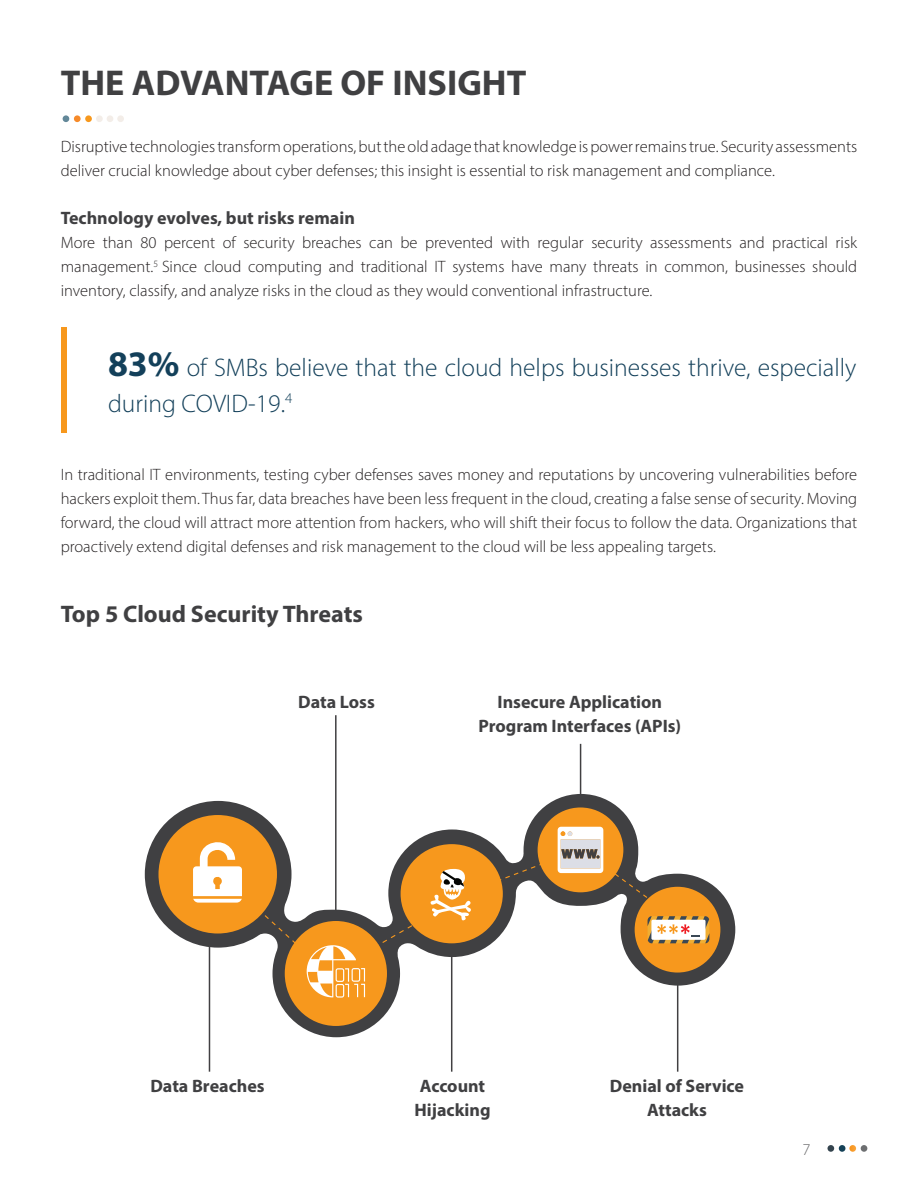
<style>
.page{position:relative;width:918px;height:1188px;background:#fff}
.page>*{position:absolute;margin:0;border:0;box-sizing:border-box;transform-origin:0 0}
.Header1{font:700 36px "Myriad Pro";color:#404042}
.call_out{font:300 25.5px/36px "Myriad Pro";color:#13405a}
.Graphic_title{font:700 24px "Myriad Pro";color:#404042}
.subtitle{font:700 18px/24px "Myriad Pro";color:#404042;text-align:center}
.Body_copy{font:300 16.5px/24px "Myriad Pro";color:#231f20;text-align:justify}
.t1{font:300 16.5px "Myriad Pro";color:#666668}
.s1{font-weight:700;font-size:36px}
</style>
<div class="page">
<svg style="left:849px;top:1145px;width:7px;height:7px"></svg>
<div style="left:861px;top:1145px;width:6px;height:7px;background:#6d6f71;border-radius:50%"></div>
<div style="left:827px;top:1145px;width:7px;height:7px;background:#34444e;border-radius:50%"></div>
<div style="left:839px;top:1145px;width:7px;height:7px;background:#144157;border-radius:50%"></div>
<svg style="left:145px;top:794px;width:590px;height:243px"></svg>
<div style="left:158px;top:815px;width:119px;height:119px;background:#f7981d;border-radius:50%"></div>
<div style="left:285px;top:921px;width:102px;height:105px;background:#f7981d;border-radius:50%"></div>
<div style="left:401px;top:844px;width:102px;height:99px;background:#f7981d;border-radius:50%"></div>
<div style="left:538px;top:807px;width:85px;height:85px;background:#f7981d;border-radius:50%"></div>
<div style="left:635px;top:887px;width:85px;height:86px;background:#f7981d;border-radius:50%"></div>
<svg style="left:193px;top:842px;width:49px;height:61px"></svg>
<hr style="left:209px;top:943px;width:1px;height:129px;background:#414042">
<svg style="left:373px;top:919px;width:49px;height:30px"></svg>
<svg style="left:495px;top:862px;width:50px;height:21px"></svg>
<hr style="left:335px;top:715px;width:2px;height:201px;background:#414042">
<svg style="left:257px;top:908px;width:108px;height:90px"></svg>
<hr style="left:451px;top:950px;width:1px;height:122px;background:#414042">
<svg style="left:431px;top:869px;width:40px;height:52px"></svg>
<hr style="left:580px;top:744px;width:1px;height:57px;background:#414042">
<svg style="left:558px;top:827px;width:98px;height:77px"></svg>
<hr style="left:677px;top:980px;width:1px;height:92px;background:#414042">
<svg style="left:648px;top:916px;width:61px;height:27px;background:#dbc7ab"></svg>
<div style="left:62px;top:327px;width:5px;height:106px;background:#f7981d"></div>
<div style="left:96px;top:115px;width:7px;height:7px;background:#f3ede8;border-radius:50%"></div>
<div style="left:107px;top:115px;width:6px;height:7px;background:#f3ede8;border-radius:50%"></div>
<div style="left:117px;top:115px;width:7px;height:7px;background:#f3ede8;border-radius:50%"></div>
<div style="left:63px;top:115px;width:6px;height:7px;background:#638899;border-radius:50%"></div>
<div style="left:74px;top:115px;width:7px;height:7px;background:#f68a29;border-radius:50%"></div>
<div style="left:85px;top:115px;width:7px;height:7px;background:#f7981d;border-radius:50%"></div>
<p class="Header1" style="left:61px;top:59px;width:467px">THE ADVANTAGE OF INSIGHT</p>
<p class="Body_copy" style="left:61px;top:135px;width:798px">Disruptive technologies transform operations, but the old adage that knowledge is power remains true. Security assessments deliver crucial knowledge about cyber defenses; this insight is essential to risk management and compliance.</p>
<p class="subtitle" style="left:61px;top:206px;width:296px">Technology evolves, but risks remain</p>
<p class="Body_copy" style="left:61px;top:231px;width:798px">More than 80 percent of security breaches can be prevented with regular security assessments and practical risk management.<sup>5</sup> Since cloud computing and traditional IT systems have many threats in common, businesses should inventory, classify, and analyze risks in the cloud as they would conventional infrastructure.</p>
<p class="call_out" style="left:108px;top:349px;width:750px"><span class="s1">83%</span> of SMBs believe that the cloud helps businesses thrive, especially during COVID-19.<sup>4</sup></p>
<p class="Body_copy" style="left:61px;top:462px;width:798px">In traditional IT environments, testing cyber defenses saves money and reputations by uncovering vulnerabilities before hackers exploit them. Thus far, data breaches have been less frequent in the cloud, creating a false sense of security. Moving forward, the cloud will attract more attention from hackers, who will shift their focus to follow the data. Organizations that proactively extend digital defenses and risk management to the cloud will be less appealing targets.</p>
<p class="Graphic_title" style="left:61px;top:598px;width:304px">Top 5 Cloud Security Threats</p>
<p class="subtitle" style="left:298px;top:689px;width:78px">Data Loss</p>
<p class="subtitle" style="left:478px;top:689px;width:204px">Insecure Application<br>Program Interfaces (APIs)</p>
<p class="subtitle" style="left:150px;top:1073px;width:116px">Data Breaches</p>
<p class="subtitle" style="left:414px;top:1073px;width:78px">Account<br>Hijacking</p>
<p class="subtitle" style="left:610px;top:1073px;width:136px">Denial of Service<br>Attacks</p>
<p class="t1" style="left:802px;top:1139px;width:10px">7</p>
</div>
